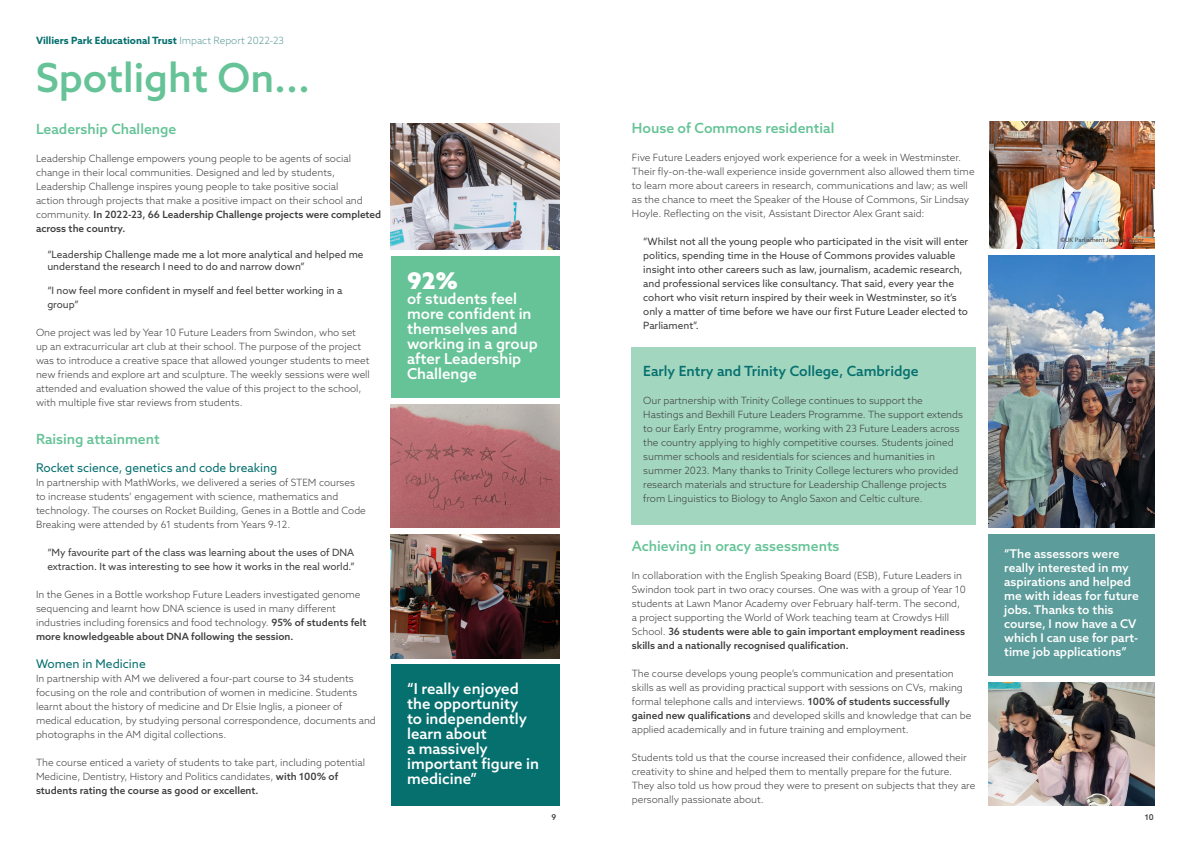
<style>
.page{position:relative;width:1191px;height:842px;background:#fff}
.page>*{position:absolute;margin:0;border:0;box-sizing:border-box;transform-origin:0 0}
.t1{font:500 40px "Azo Sans";color:#66c397}
.t2{font:900 23px "Azo Sans";color:#fff}
.t3{font:500 15px/15px "Azo Sans";color:#fff}
.t4{font:500 14px "Azo Sans";color:#66c397}
.t5{font:500 14px "Azo Sans";color:#06706f}
.t6{font:500 12px/14px "Azo Sans";color:#fff}
.t7{font:12px "Azo Sans";color:#06706f}
.t8{font:300 10px/14px "Azo Sans";color:#3e3e3f}
.t9{font:10px/14px "Azo Sans";color:#3e3e3f}
.t10{font:700 10px "Azo Sans";color:#06706f}
.t11{font:500 8px "Azo Sans";color:#3e3e3f}
.t12{font:6px "Azo Sans";color:#3e3e3f}
.s1{font-weight:300;color:#5c9c9a}
.s2{font-weight:500}
</style>
<div class="page">
<img style="left:988px;top:255px;width:167px;height:272px">
<div style="left:391px;top:665px;width:168px;height:141px;background:#06706f"></div>
<img style="left:391px;top:534px;width:168px;height:124px">
<div style="left:631px;top:347px;width:345px;height:178px;background:#a2d6bf"></div>
<div style="left:988px;top:534px;width:167px;height:141px;background:#5c9c9a"></div>
<img style="left:988px;top:682px;width:167px;height:124px">
<img style="left:391px;top:404px;width:168px;height:124px">
<img style="left:391px;top:123px;width:168px;height:127px">
<div style="left:391px;top:256px;width:168px;height:141px;background:#66c397"></div>
<img style="left:989px;top:122px;width:166px;height:126px">
<p class="t10" style="left:36px;top:34px;width:249px">Villiers Park Educational Trust <span class="s1">Impact Report 2022-23</span></p>
<p class="t1" style="left:36px;top:52px;width:276px">Spotlight On...</p>
<p class="t4" style="left:36px;top:120px;width:142px">Leadership Challenge</p>
<p class="t8" style="left:36px;top:151px;width:347px">Leadership Challenge empowers young people to be agents of social change in their local communities. Designed and led by students, Leadership Challenge inspires young people to take positive social<br>action through projects that make a positive impact on their school and community. <span class="s2">In 2022-23, 66 Leadership Challenge projects were completed across the country.</span></p>
<p class="t9" style="left:47px;top:248px;width:318px;line-height:12px">“Leadership Challenge made me a lot more analytical and helped me understand the research I need to do and narrow down”</p>
<p class="t9" style="left:47px;top:283px;width:297px">“I now feel more confident in myself and feel better working in a group”</p>
<p class="t8" style="left:36px;top:325px;width:335px">One project was led by Year 10 Future Leaders from Swindon, who set up an extracurricular art club at their school. The purpose of the project was to introduce a creative space that allowed younger students to meet new friends and explore art and sculpture. The weekly sessions were well attended and evaluation showed the value of this project to the school, with multiple five star reviews from students.</p>
<p class="t4" style="left:36px;top:430px;width:125px">Raising attainment</p>
<p class="t7" style="left:36px;top:460px;width:243px">Rocket science, genetics and code breaking</p>
<p class="t8" style="left:36px;top:476px;width:331px">In partnership with MathWorks, we delivered a series of STEM courses to increase students’ engagement with science, mathematics and technology. The courses on Rocket Building, Genes in a Bottle and Code Breaking were attended by 61 students from Years 9-12.</p>
<p class="t9" style="left:47px;top:546px;width:309px">“My favourite part of the class was learning about the uses of DNA extraction. It was interesting to see how it works in the real world.”</p>
<p class="t8" style="left:36px;top:588px;width:332px">In the Genes in a Bottle workshop Future Leaders investigated genome sequencing and learnt how DNA science is used in many different industries including forensics and food technology. <span class="s2">95% of students felt more knowledgeable about DNA following the session.</span></p>
<p class="t7" style="left:36px;top:656px;width:111px">Women in Medicine</p>
<p class="t8" style="left:36px;top:672px;width:341px">In partnership with AM we delivered a four-part course to 34 students focusing on the role and contribution of women in medicine. Students learnt about the history of medicine and Dr Elsie Inglis, a pioneer of medical education, by studying personal correspondence, documents and photographs in the AM digital collections.</p>
<p class="t8" style="left:36px;top:756px;width:331px">The course enticed a variety of students to take part, including potential<br>Medicine, Dentistry, History and Politics candidates, <span class="s2">with 100% of students rating the course as good or excellent.</span></p>
<p class="t2" style="left:407px;top:265px;width:52px">92%</p>
<p class="t3" style="left:407px;top:291px;width:132px">of students feel more confident in themselves and working in a group after Leadership<br>Challenge</p>
<p class="t4" style="left:632px;top:119px;width:204px">House of Commons residential</p>
<p class="t8" style="left:632px;top:150px;width:344px">Five Future Leaders enjoyed work experience for a week in Westminster.<br>Their fly-on-the-wall experience inside government also allowed them time to learn more about careers in research, communications and law; as well as the chance to meet the Speaker of the House of Commons, Sir Lindsay Hoyle. Reflecting on the visit, Assistant Director Alex Grant said:</p>
<p class="t9" style="left:643px;top:234px;width:326px">“Whilst not all the young people who participated in the visit will enter politics, spending time in the House of Commons provides valuable insight into other careers such as law, journalism, academic research, and professional services like consultancy. That said, every year the cohort who visit return inspired by their week in Westminster, so it’s only a matter of time before we have our first Future Leader elected to Parliament”.</p>
<p class="t5" style="left:643px;top:362px;width:277px">Early Entry and Trinity College, Cambridge</p>
<p class="t8" style="left:643px;top:394px;width:321px">Our partnership with Trinity College continues to support the Hastings and Bexhill Future Leaders Programme. The support extends to our Early Entry programme, working with 23 Future Leaders across the country applying to highly competitive courses. Students joined summer schools and residentials for sciences and humanities in summer 2023. Many thanks to Trinity College lecturers who provided research materials and structure for Leadership Challenge projects from Linguistics to Biology to Anglo Saxon and Celtic culture.</p>
<p class="t12" style="left:1060px;top:236px;width:85px">©UK Parliament Jessica Taylor</p>
<p class="t3" style="left:407px;top:681px;width:134px">“I really enjoyed the opportunity<br>to independently learn about<br>a massively important figure in medicine”</p>
<p class="t4" style="left:632px;top:537px;width:209px">Achieving in oracy assessments</p>
<p class="t8" style="left:632px;top:569px;width:335px">In collaboration with the English Speaking Board (ESB), Future Leaders in Swindon took part in two oracy courses. One was with a group of Year 10 students at Lawn Manor Academy over February half-term. The second, a project supporting the World of Work teaching team at Crowdys Hill School. <span class="s2">36 students were able to gain important employment readiness skills and a nationally recognised qualification.</span></p>
<p class="t8" style="left:632px;top:667px;width:341px">The course develops young people’s communication and presentation skills as well as providing practical support with sessions on CVs, making formal telephone calls and interviews. <span class="s2">100% of students successfully gained new qualifications</span> and developed skills and knowledge that can be applied academically and in future training and employment.</p>
<p class="t8" style="left:632px;top:751px;width:345px">Students told us that the course increased their confidence, allowed their creativity to shine and helped them to mentally prepare for the future.<br>They also told us how proud they were to present on subjects that they are personally passionate about.</p>
<p class="t6" style="left:1004px;top:547px;width:136px">“The assessors were really interested in my aspirations and helped me with ideas for future jobs. Thanks to this course, I now have a CV which I can use for part&shy;time job applications”</p>
<p class="t11" style="left:551px;top:812px;width:6px">9</p>
<p class="t11" style="left:1144px;top:812px;width:11px">10</p>
</div>
